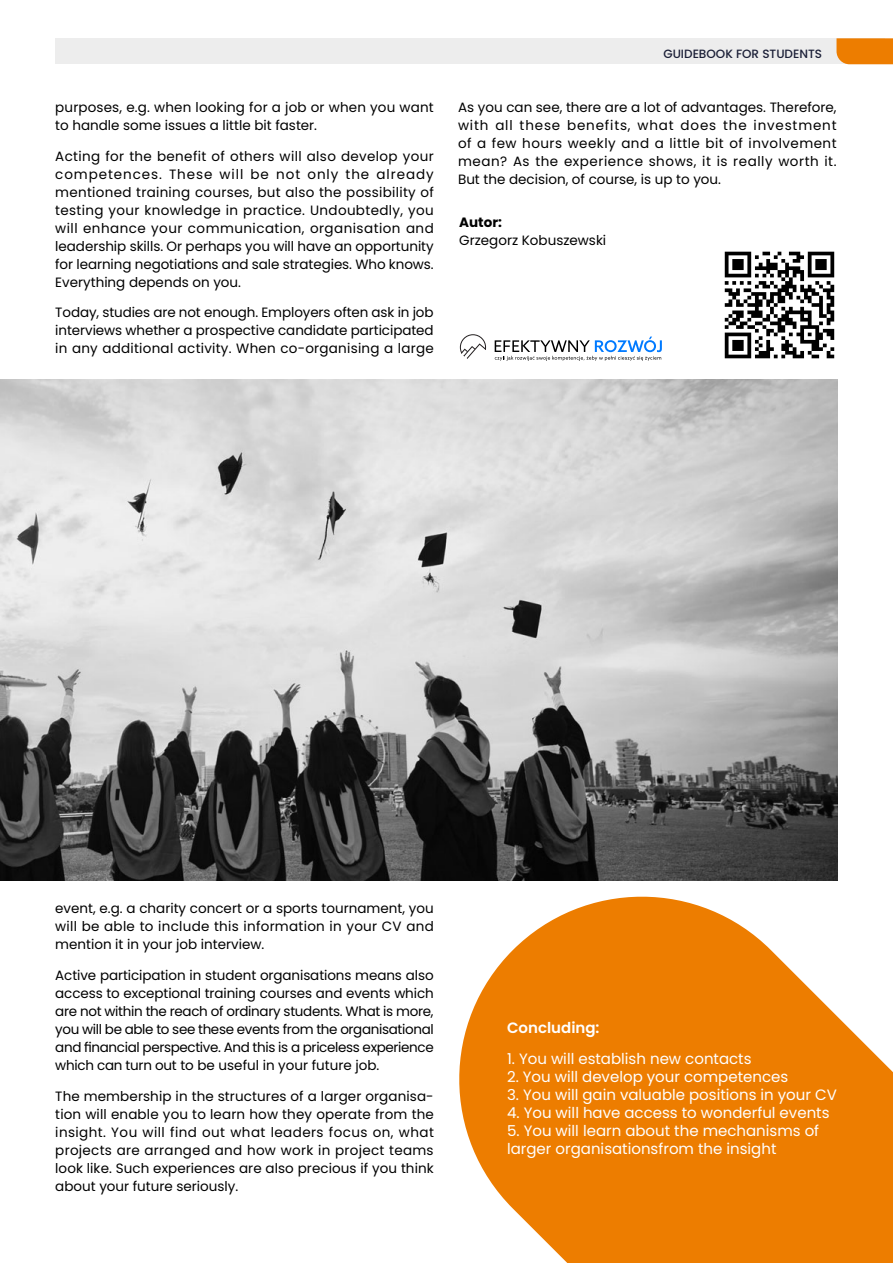
<style>
.page{position:relative;width:893px;height:1263px;background:#fff}
.page>*{position:absolute;margin:0;border:0;box-sizing:border-box;transform-origin:0 0}
.t1{font:15px/18px "Poppins";color:#fff}
.t2{font:600 15px "Poppins";color:#fff}
.t3{font:13.5px/18px "Poppins";color:#000;text-align:justify}
.t4{font:700 13.5px "Poppins";color:#000}
.t5{font:500 12px "Poppins";color:#1b1f37}
</style>
<div class="page">
<div style="left:55px;top:38px;width:830px;height:26px;background:#ededed"></div>
<svg style="left:836px;top:38px;width:57px;height:26px"></svg>
<svg style="left:459px;top:896px;width:434px;height:367px;fill:#ed7d00"></svg>
<img style="left:0;top:379px;width:838px;height:502px">
<svg style="left:460px;top:334px;width:26px;height:25px"></svg>
<svg style="left:495px;top:337px;width:167px;height:24px"></svg>
<img style="left:724px;top:251px;width:111px;height:108px">
<p class="t3" style="left:55px;top:98px;width:380px">purposes, e.g. when looking for a job or when you want to handle some issues a little bit faster.</p>
<p class="t3" style="left:55px;top:147px;width:380px">Acting for the benefit of others will also develop your competences. These will be not only the already mentioned training courses, but also the possibility of testing your knowledge in practice. Undoubtedly, you will enhance your communication, organisation and leadership skills. Or perhaps you will have an opportunity for learning negotiations and sale strategies. Who knows.<br>Everything depends on you.</p>
<p class="t3" style="left:55px;top:304px;width:380px">Today, studies are not enough. Employers often ask in job interviews whether a prospective candidate participated in any additional activity. When co-organising a large</p>
<p class="t5" style="left:663px;top:46px;width:160px">GUIDEBOOK FOR STUDENTS</p>
<p class="t3" style="left:458px;top:98px;width:380px">As you can see, there are a lot of advantages. Therefore, with all these benefits, what does the investment of a few hours weekly and a little bit of involvement mean? As the experience shows, it is really worth it.<br>But the decision, of course, is up to you.</p>
<p class="t4" style="left:459px;top:215px;width:44px">Autor:</p>
<p class="t3" style="left:459px;top:232px;width:149px">Grzegorz Kobuszewski</p>
<p class="t3" style="left:55px;top:899px;width:380px">event, e.g. a charity concert or a sports tournament, you will be able to include this information in your CV and mention it in your job interview.</p>
<p class="t3" style="left:55px;top:966px;width:380px">Active participation in student organisations means also access to exceptional training courses and events which are not within the reach of ordinary students. What is more, you will be able to see these events from the organisational and financial perspective. And this is a priceless experience which can turn out to be useful in your future job.</p>
<p class="t3" style="left:55px;top:1087px;width:380px">The membership in the structures of a larger organisa&shy;tion will enable you to learn how they operate from the insight. You will find out what leaders focus on, what projects are arranged and how work in project teams look like. Such experiences are also precious if you think about your future seriously.</p>
<p class="t2" style="left:507px;top:1019px;width:94px">Concluding:</p>
<p class="t1" style="left:507px;top:1050px;width:246px">1. You will establish new contacts</p>
<p class="t1" style="left:507px;top:1068px;width:283px">2. You will develop your competences</p>
<p class="t1" style="left:507px;top:1086px;width:331px">3. You will gain valuable positions in your CV</p>
<p class="t1" style="left:507px;top:1104px;width:324px">4. You will have access to wonderful events</p>
<p class="t1" style="left:507px;top:1122px;width:314px">5. You will learn about the mechanisms of larger organisationsfrom the insight</p>
</div>
